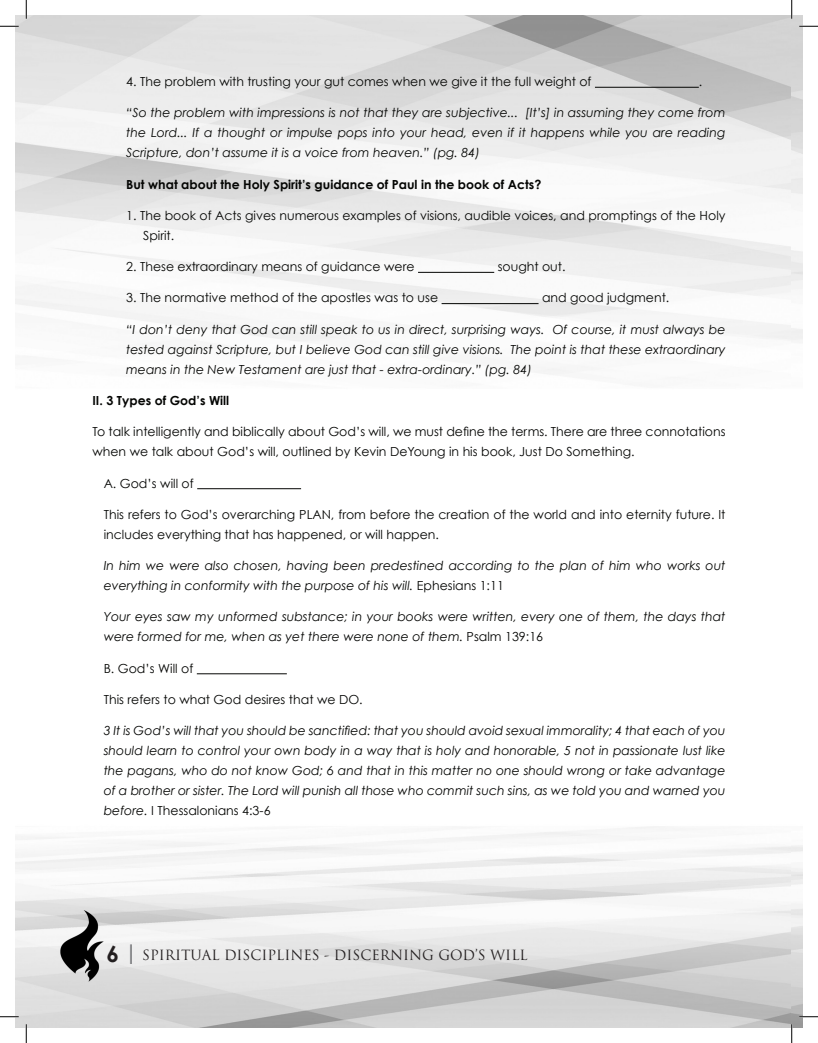
<style>
.page{position:relative;width:818px;height:1043px;background:#fff}
.page>*{position:absolute;margin:0;border:0;box-sizing:border-box;transform-origin:0 0}
.t1{font:13.75px "Trajan Pro";color:#231f20}
.Bullet_Points{font:italic 12.5px/20px "Century Gothic";color:#040503;text-align:justify}
.Bullet_Points-2{font:12.5px/20px "Century Gothic";color:#040503}
.Bullet_Points-3{font:700 12.5px "Century Gothic";color:#040503}
.s1{font-style:normal}
.s2{font-family:"Century Gothic";font-weight:700;font-size:22.5px}
.s3{font-family:"Century Gothic";font-weight:700;font-size:21.25px;color:#757679}
</style>
<div class="page">
<img style="left:15px;top:15px;width:787px;height:1012px">
<hr style="left:595px;top:87px;width:103px;height:1px;background:#040503">
<hr style="left:418px;top:272px;width:76px;height:1px;background:#040503">
<hr style="left:441px;top:303px;width:97px;height:1px;background:#040503">
<hr style="left:197px;top:488px;width:104px;height:1px;background:#040503">
<hr style="left:197px;top:673px;width:90px;height:1px;background:#040503">
<svg style="left:0;top:25px;width:19px;height:2px"></svg>
<svg style="left:799px;top:25px;width:19px;height:2px"></svg>
<svg style="left:0;top:1015px;width:19px;height:2px"></svg>
<svg style="left:799px;top:1015px;width:19px;height:2px"></svg>
<svg style="left:25px;top:0;width:2px;height:19px"></svg>
<svg style="left:25px;top:1024px;width:2px;height:18px"></svg>
<svg style="left:790px;top:0;width:2px;height:19px"></svg>
<svg style="left:790px;top:1024px;width:2px;height:18px"></svg>
<p class="Bullet_Points-2" style="left:126px;top:71px;width:467px">4. The problem with trusting your gut comes when we give it the full weight of</p>
<p class="Bullet_Points-2" style="left:698px;top:71px;width:5px">.</p>
<p class="Bullet_Points" style="left:126px;top:103px;width:600px">“So the problem with impressions is not that they are subjective... [It’s] in assuming they come from the Lord... If a thought or impulse pops into your head, even if it happens while you are reading Scripture, don’t assume it is a voice from heaven.” (pg. 84)</p>
<p class="Bullet_Points-3" style="left:126px;top:176px;width:417px">But what about the Holy Spirit’s guidance of Paul in the book of Acts?</p>
<p class="Bullet_Points-2" style="left:143px;top:205px;width:584px;text-indent:-17px">1. The book of Acts gives numerous examples of visions, audible voices, and promptings of the Holy<br>Spirit.</p>
<p class="Bullet_Points-2" style="left:126px;top:256px;width:290px">2. These extraordinary means of guidance were</p>
<p class="Bullet_Points-2" style="left:497px;top:256px;width:69px">sought out.</p>
<p class="Bullet_Points-2" style="left:126px;top:288px;width:313px">3. The normative method of the apostles was to use</p>
<p class="Bullet_Points-2" style="left:542px;top:288px;width:129px">and good judgment.</p>
<p class="Bullet_Points" style="left:126px;top:319px;width:600px">“I don’t deny that God can still speak to us in direct, surprising ways. Of course, it must always be tested against Scripture, but I believe God can still give visions. The point is that these extraordinary means in the New Testament are just that - extra-ordinary.” (pg. 84)</p>
<p class="Bullet_Points-3" style="left:92px;top:392px;width:138px">II. 3 Types of God’s Will</p>
<p class="Bullet_Points-2" style="left:92px;top:421px;width:634px">To talk intelligently and biblically about God’s will, we must define the terms. There are three connotations when we talk about God’s will, outlined by Kevin DeYoung in his book, Just Do Something.</p>
<p class="Bullet_Points-2" style="left:104px;top:473px;width:91px">A. God’s will of</p>
<p class="Bullet_Points-2" style="left:104px;top:504px;width:623px">This refers to God’s overarching PLAN, from before the creation of the world and into eternity future. It includes everything that has happened, or will happen.</p>
<p class="Bullet_Points" style="left:104px;top:555px;width:623px">In him we were also chosen, having been predestined according to the plan of him who works out everything in conformity with the purpose of his will. <span class="s1">Ephesians 1:11</span></p>
<p class="Bullet_Points" style="left:104px;top:606px;width:623px">Your eyes saw my unformed substance; in your books were written, every one of them, the days that were formed for me, when as yet there were none of them. <span class="s1">Psalm 139:16</span></p>
<p class="Bullet_Points-2" style="left:104px;top:658px;width:91px">B. God’s Will of</p>
<p class="Bullet_Points-2" style="left:104px;top:689px;width:260px">This refers to what God desires that we DO.</p>
<p class="Bullet_Points" style="left:104px;top:720px;width:623px">3 It is God’s will that you should be sanctified: that you should avoid sexual immorality; 4 that each of you should learn to control your own body in a way that is holy and honorable, 5 not in passionate lust like the pagans, who do not know God; 6 and that in this matter no one should wrong or take advantage of a brother or sister. The Lord will punish all those who commit such sins, as we told you and warned you before. <span class="s1">I Thessalonians 4:3-6</span></p>
<p class="t1" style="left:106px;top:946px;width:422px"><span class="s2">6</span> <span class="s3">|</span> SPIRITUAL DISCIPLINES - DISCERNING GOD’S WILL</p>
</div>
